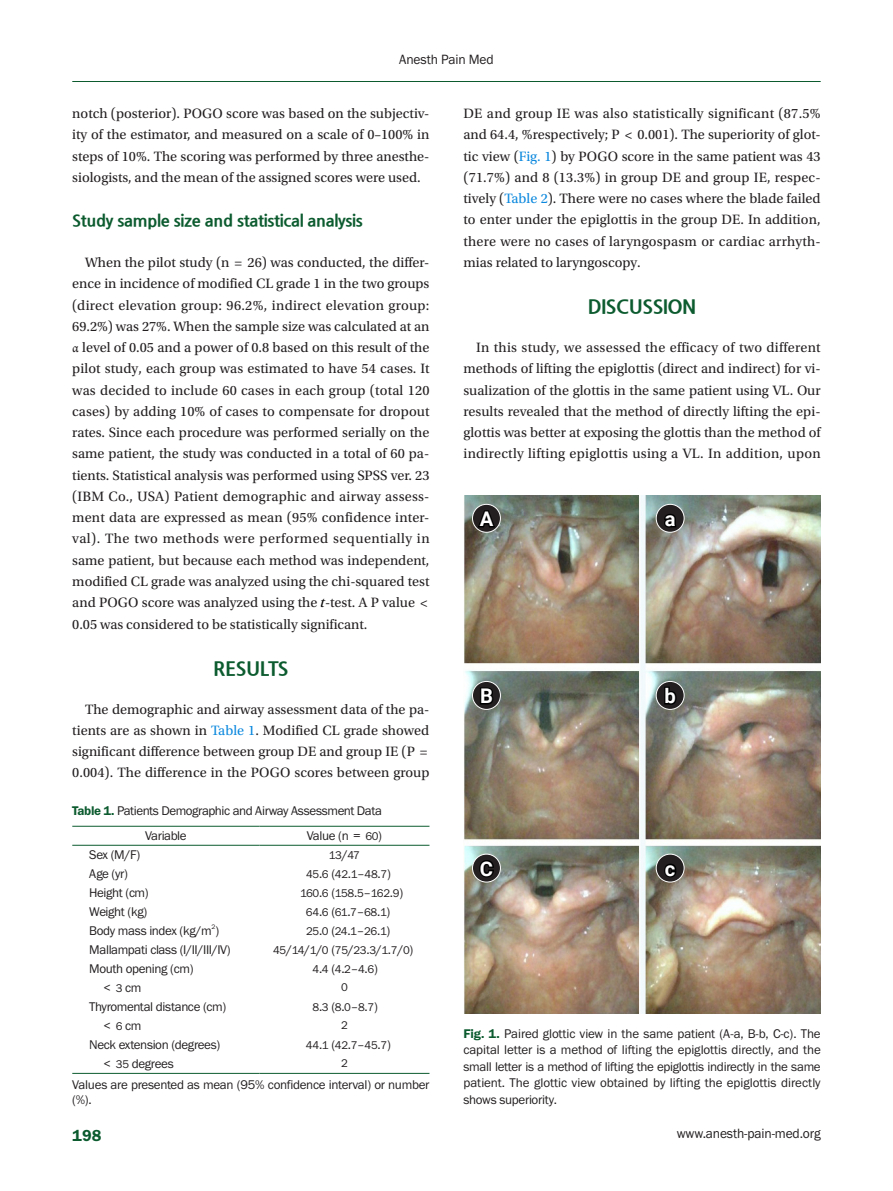
<style>
.page{position:relative;width:893px;height:1191px;background:#fff}
.page>*{position:absolute;margin:0;border:0;box-sizing:border-box;transform-origin:0 0}
.t1{font:700 20.25px "Roboto";color:#fff}
.body-title{font:800 19.5px "Nanum Gothic";letter-spacing:-.02em;color:#0c5b2f}
.body-sub-title{font:800 16.5px "Nanum Gothic";letter-spacing:-.02em;color:#0c5b2f}
.t2{font:600 16.5px "Franklin Gothic FS";color:#0c5b2f}
.body{font:14.25px/21.3px "Utopia Std";color:#231f20;text-align:justify}
.t3{font:13.95px "Franklin Gothic FS";letter-spacing:-.01em;color:#231f20}
.fig-caption{font:13.05px/16.5px "Franklin Gothic FS";letter-spacing:-.005em;color:#231f20;text-align:justify}
.tbody{font:13.05px "Franklin Gothic FS";letter-spacing:-.03em;color:#231f20}
.table-wrap-foot{font:13.05px/15px "Franklin Gothic FS";letter-spacing:-.025em;color:#231f20}
.table-caption{font:13.05px "Franklin Gothic FS";letter-spacing:-.03em;color:#231f20}
.tbody-2{font:11.55px "Franklin Gothic FS";letter-spacing:-.025em;color:#231f20}
.tbody-3{font:6.75px "Franklin Gothic FS";color:#231f20}
.s1{font-family:"Arno Pro"}
.s2{font-style:italic;color:#000}
.s3{color:#0b88de}
.s4{font-weight:600;color:#0c5b2f}
.s5{font-size:11.55px}
.s6{font-size:13.05px}
</style>
<div class="page">
<hr style="left:72px;top:826px;width:187px;height:1px;background:#0c5b2f">
<hr style="left:259px;top:826px;width:170px;height:1px;background:#0c5b2f">
<hr style="left:72px;top:845px;width:187px;height:1px;background:#0c5b2f">
<hr style="left:259px;top:845px;width:170px;height:1px;background:#0c5b2f">
<hr style="left:72px;top:1073px;width:187px;height:1px;background:#0c5b2f">
<hr style="left:259px;top:1073px;width:170px;height:1px;background:#0c5b2f">
<img style="left:464px;top:495px;width:357px;height:518px">
<div style="left:656px;top:504px;width:28px;height:28px;background:#231f20;border-radius:50%"></div>
<div style="left:656px;top:504px;width:29px;height:29px;border:1px solid #fff;border-radius:50%"></div>
<svg style="left:662px;top:514px;width:16px;height:16px"></svg>
<svg style="left:472px;top:504px;width:28px;height:28px"></svg>
<div style="left:472px;top:504px;width:29px;height:29px;border:1px solid #fff;border-radius:50%"></div>
<svg style="left:476px;top:509px;width:21px;height:20px"></svg>
<svg style="left:656px;top:681px;width:28px;height:28px"></svg>
<div style="left:656px;top:681px;width:29px;height:29px;border:1px solid #fff;border-radius:50%"></div>
<svg style="left:663px;top:685px;width:16px;height:21px"></svg>
<svg style="left:472px;top:681px;width:28px;height:28px"></svg>
<div style="left:472px;top:681px;width:29px;height:29px;border:1px solid #fff;border-radius:50%"></div>
<svg style="left:479px;top:685px;width:16px;height:21px"></svg>
<div style="left:656px;top:854px;width:28px;height:28px;background:#231f20;border-radius:50%"></div>
<div style="left:656px;top:853px;width:29px;height:29px;border:1px solid #fff;border-radius:50%"></div>
<svg style="left:662px;top:863px;width:16px;height:16px"></svg>
<svg style="left:472px;top:854px;width:28px;height:28px"></svg>
<div style="left:472px;top:853px;width:29px;height:29px;border:1px solid #fff;border-radius:50%"></div>
<svg style="left:477px;top:858px;width:19px;height:21px"></svg>
<hr style="left:72px;top:81px;width:749px;height:1px;background:#0c5b2f">
<p class="t3" style="left:399px;top:51px;width:96px">Anesth Pain Med</p>
<p class="body" style="left:72px;top:103px;width:359px">notch (posterior). POGO score was based on the subjectiv&shy;ity of the estimator, and measured on a scale of 0–100% in steps of 10%. The scoring was performed by three anesthe&shy;siologists, and the mean of the assigned scores were used.</p>
<p class="body-sub-title" style="left:72px;top:212px;width:292px">Study sample size and statistical analysis</p>
<p class="body" style="left:72px;top:252px;width:359px;text-align:left;text-indent:13px">When the pilot study (n = 26) was conducted, the differ&shy;ence in incidence of modified CL grade 1 in the two groups (direct elevation group: 96.2%, indirect elevation group:<br>69.2%) was 27%. When the sample size was calculated at an <span class="s1">α</span> level of 0.05 and a power of 0.8 based on this result of the pilot study, each group was estimated to have 54 cases. It was decided to include 60 cases in each group (total 120 cases) by adding 10% of cases to compensate for dropout rates. Since each procedure was performed serially on the same patient, the study was conducted in a total of 60 pa&shy;tients. Statistical analysis was performed using SPSS ver. 23 (IBM Co., USA) Patient demographic and airway assess&shy;ment data are expressed as mean (95% confidence inter&shy;val). The two methods were performed sequentially in same patient, but because each method was independent, modified CL grade was analyzed using the chi-squared test and POGO score was analyzed using the <span class="s2">t</span>-test. A P value &lt; 0.05 was considered to be statistically significant.</p>
<p class="body-title" style="left:213px;top:658px;width:77px">RESULTS</p>
<p class="body" style="left:72px;top:698px;width:359px;text-align:left;text-indent:13px">The demographic and airway assessment data of the pa&shy;tients are as shown in <span class="s3">Table 1</span>. Modified CL grade showed significant difference between group DE and group IE (P = 0.004). The difference in the POGO scores between group</p>
<p class="table-caption" style="left:72px;top:803px;width:311px"><span class="s4">Table 1.</span> Patients Demographic and Airway Assessment Data</p>
<p class="tbody" style="left:145px;top:828px;width:43px">Variable</p>
<p class="tbody" style="left:307px;top:828px;width:77px">Value (n = <span class="s5">60</span>)</p>
<p class="tbody" style="left:89px;top:847px;width:52px">Sex (M/F)</p>
<p class="tbody-2" style="left:329px;top:848px;width:32px">13<span class="s6">/</span>47</p>
<p class="tbody" style="left:89px;top:866px;width:40px">Age (yr)</p>
<p class="tbody-2" style="left:306px;top:867px;width:86px">45<span class="s6">.</span>6 <span class="s6">(</span>42<span class="s6">.</span>1<span class="s6">–</span>48<span class="s6">.</span>7<span class="s6">)</span></p>
<p class="tbody" style="left:89px;top:885px;width:61px">Height (cm)</p>
<p class="tbody-2" style="left:300px;top:886px;width:105px">160<span class="s6">.</span>6 <span class="s6">(</span>158<span class="s6">.</span>5<span class="s6">–</span>162<span class="s6">.</span>9<span class="s6">)</span></p>
<p class="tbody" style="left:89px;top:904px;width:60px">Weight (kg)</p>
<p class="tbody-2" style="left:306px;top:905px;width:86px">64<span class="s6">.</span>6 <span class="s6">(</span>61<span class="s6">.</span>7<span class="s6">–</span>68<span class="s6">.</span>1<span class="s6">)</span></p>
<p class="tbody" style="left:89px;top:923px;width:131px">Body mass index (kg/m )</p>
<p class="tbody-3" style="left:211px;top:923px;width:5px">2</p>
<p class="tbody-2" style="left:306px;top:924px;width:86px">25<span class="s6">.</span>0 <span class="s6">(</span>24<span class="s6">.</span>1<span class="s6">–</span>26<span class="s6">.</span>1<span class="s6">)</span></p>
<p class="tbody" style="left:89px;top:942px;width:143px">Mallampati class (I/II/III/IV)</p>
<p class="tbody-2" style="left:273px;top:943px;width:142px">45<span class="s6">/</span>14<span class="s6">/</span>1<span class="s6">/</span>0 <span class="s6">(</span>75<span class="s6">/</span>23<span class="s6">.</span>3<span class="s6">/</span>1<span class="s6">.</span>7<span class="s6">/</span>0<span class="s6">)</span></p>
<p class="tbody" style="left:89px;top:961px;width:106px">Mouth opening (cm)</p>
<p class="tbody-2" style="left:313px;top:962px;width:67px">4<span class="s6">.</span>4 <span class="s6">(</span>4<span class="s6">.</span>2<span class="s6">–</span>4<span class="s6">.</span>6<span class="s6">)</span></p>
<p class="tbody" style="left:104px;top:980px;width:39px">&lt; <span class="s5">3</span> cm</p>
<p class="tbody-2" style="left:341px;top:980px;width:8px">0</p>
<p class="tbody" style="left:89px;top:999px;width:139px">Thyromental distance (cm)</p>
<p class="tbody-2" style="left:313px;top:1000px;width:67px">8<span class="s6">.</span>3 <span class="s6">(</span>8<span class="s6">.</span>0<span class="s6">–</span>8<span class="s6">.</span>7<span class="s6">)</span></p>
<p class="tbody" style="left:104px;top:1018px;width:39px">&lt; <span class="s5">6</span> cm</p>
<p class="tbody-2" style="left:341px;top:1018px;width:8px">2</p>
<p class="tbody" style="left:89px;top:1037px;width:133px">Neck extension (degrees)</p>
<p class="tbody-2" style="left:306px;top:1038px;width:86px">44<span class="s6">.</span>1 <span class="s6">(</span>42<span class="s6">.</span>7<span class="s6">–</span>45<span class="s6">.</span>7<span class="s6">)</span></p>
<p class="tbody" style="left:104px;top:1056px;width:72px">&lt; <span class="s5">35</span> degrees</p>
<p class="tbody-2" style="left:341px;top:1056px;width:8px">2</p>
<p class="table-wrap-foot" style="left:72px;top:1077px;width:359px">Values are presented as mean (95% confidence interval) or number (%).</p>
<p class="body" style="left:463px;top:103px;width:359px">DE and group IE was also statistically significant (87.5% and 64.4, %respectively; P &lt; 0.001). The superiority of glot&shy;tic view (<span class="s3">Fig. 1</span>) by POGO score in the same patient was 43 (71.7%) and 8 (13.3%) in group DE and group IE, respec&shy;tively (<span class="s3">Table 2</span>). There were no cases where the blade failed to enter under the epiglottis in the group DE. In addition, there were no cases of laryngospasm or cardiac arrhyth&shy;mias related to laryngoscopy.</p>
<p class="body-title" style="left:588px;top:297px;width:110px">DISCUSSION</p>
<p class="body" style="left:463px;top:337px;width:359px;text-indent:13px">In this study, we assessed the efficacy of two different methods of lifting the epiglottis (direct and indirect) for vi&shy;sualization of the glottis in the same patient using VL. Our results revealed that the method of directly lifting the epi&shy;glottis was better at exposing the glottis than the method of indirectly lifting epiglottis using a VL. In addition, upon</p>
<p class="t1" style="left:480px;top:504px;width:15px">A</p>
<p class="t1" style="left:665px;top:504px;width:12px">a</p>
<p class="t1" style="left:480px;top:682px;width:14px">B</p>
<p class="t1" style="left:664px;top:682px;width:13px">b</p>
<p class="t1" style="left:480px;top:854px;width:15px">C</p>
<p class="t1" style="left:665px;top:854px;width:12px">c</p>
<p class="fig-caption" style="left:463px;top:1025px;width:359px"><span class="s4">Fig. 1.</span> Paired glottic view in the same patient (A-a, B-b, C-c). The capital letter is a method of lifting the epiglottis directly, and the small letter is a method of lifting the epiglottis indirectly in the same patient. The glottic view obtained by lifting the epiglottis directly shows superiority.</p>
<p class="t2" style="left:72px;top:1125px;width:31px">198</p>
<p class="t3" style="left:677px;top:1125px;width:146px">www.anesth-pain-med.org</p>
</div>
